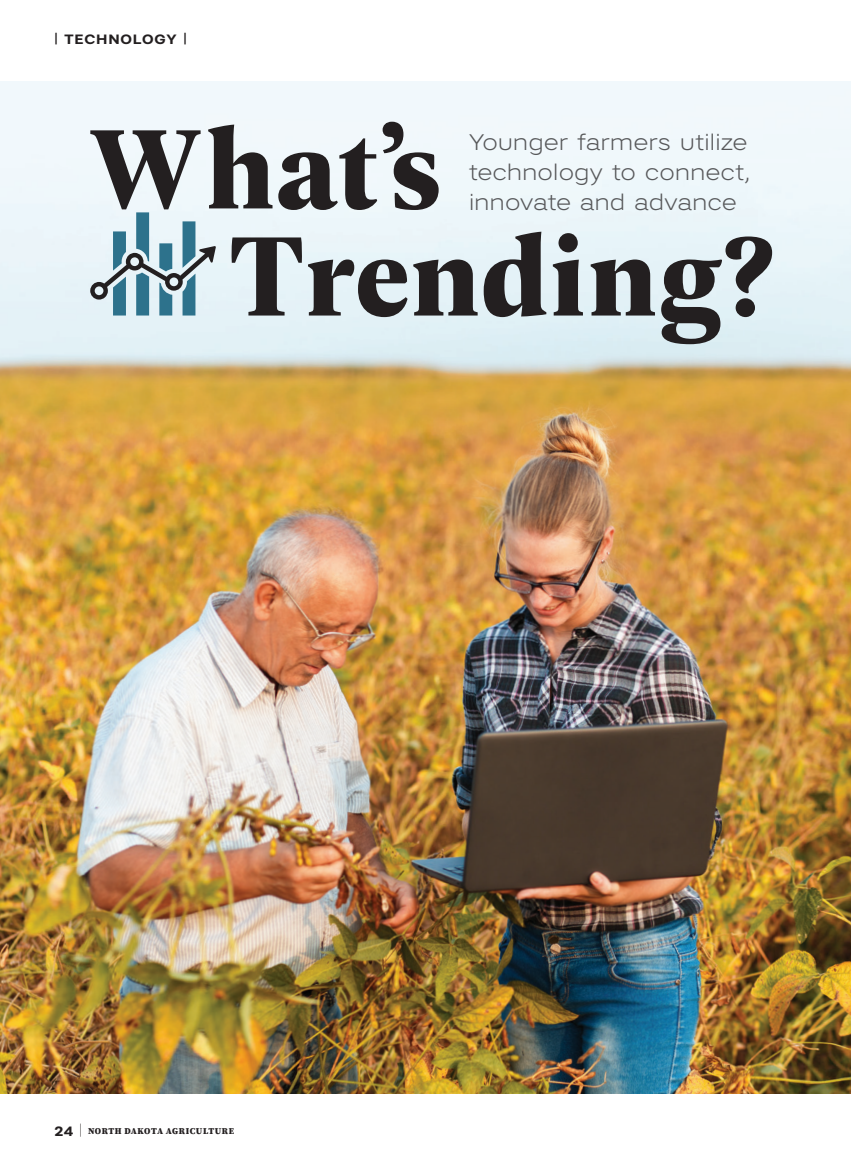
<style>
.page{position:relative;width:851px;height:1175px;background:#fff}
.page>*{position:absolute;margin:0;border:0;box-sizing:border-box;transform-origin:0 0}
.t1{font:700 120.45px/107.1px "Geller Headline";letter-spacing:.01em;color:#231f20}
.t2{font:300 22.5px/30px "Artico Expanded";letter-spacing:.025em;color:#57585a}
.t3{font:700 13.5px "Artico Expanded";letter-spacing:.06em;color:#231f20}
.t4{font:900 9px "Source Serif Pro";letter-spacing:.055em;color:#231f20}
.s1{font-size:12px}
.s2{font-family:"Artico Expanded";font-weight:700;font-size:13.5px}
.s3{font-family:"Artico Expanded";font-weight:200;font-size:13.5px}
</style>
<div class="page">
<img style="left:0;top:81px;width:850px;height:1013px">
<svg style="left:90px;top:212px;width:126px;height:103px;background:#a6bfca"></svg>
<p class="t3" style="left:54px;top:30px;width:134px"><span class="s1">|</span> TECHNOLOGY <span class="s1">|</span></p>
<h1 class="t1" style="left:229px;top:109px;width:546px;text-indent:-141px">What’s<br>Trending?</h1>
<p class="t2" style="left:469px;top:127px;width:284px">Younger farmers utilize technology to connect, innovate and advance</p>
<p class="t4" style="left:54px;top:1125px;width:182px"><span class="s2">24</span> <span class="s3">|</span> NORTH DAKOTA AGRICULTURE</p>
</div>
